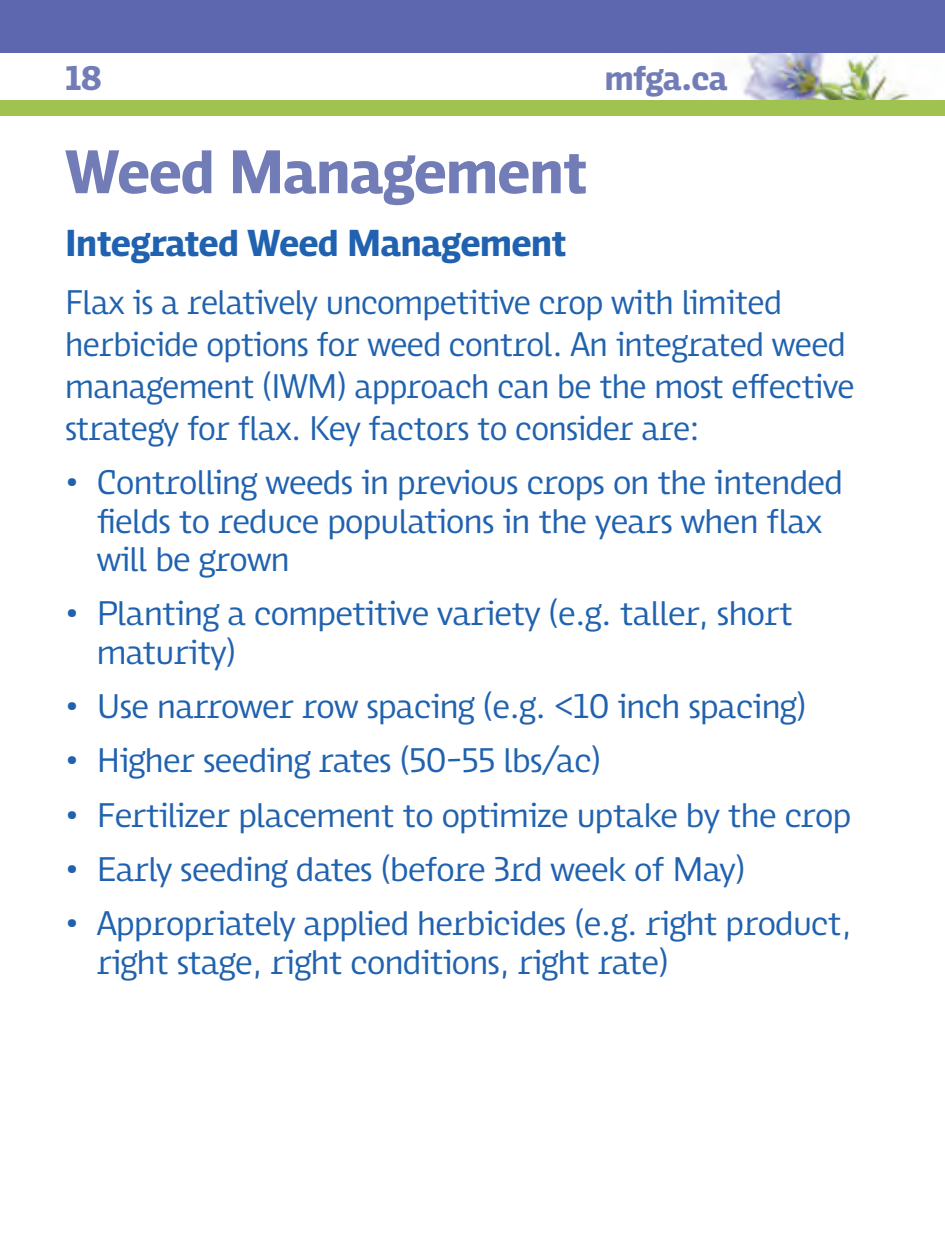
<style>
.page{position:relative;width:945px;height:1260px;background:#fff}
.page>*{position:absolute;margin:0;border:0;box-sizing:border-box;transform-origin:0 0}
.Top_page_header{font:700 63px "Swagg";letter-spacing:-.025em;color:#727db7}
.heading_1{font:700 38.5px "Swagg";letter-spacing:-.025em;color:#2062af}
.list_1{font:35px/38.5px "Swagg";letter-spacing:-.02em;color:#2062af}
.Basic_body_copy{font:35px/42px "Swagg";letter-spacing:-.02em;color:#2062af}
.t1{font:700 35px "Swagg";letter-spacing:-.025em;color:#727db7}
</style>
<div class="page">
<img style="left:0;top:52px;width:945px;height:48px">
<div style="left:0;top:0;width:945px;height:52px;background:#5d67af"></div>
<div style="left:0;top:100px;width:945px;height:16px;background:#a0c250"></div>
<p class="t1" style="left:65px;top:58px;width:38px">18</p>
<p class="t1" style="left:605px;top:58px;width:125px">mfga.ca</p>
<p class="Top_page_header" style="left:65px;top:137px;width:524px">Weed Management</p>
<p class="heading_1" style="left:65px;top:222px;width:503px">Integrated Weed Management</p>
<p class="Basic_body_copy" style="left:65px;top:281px;width:791px">Flax is a relatively uncompetitive crop with limited herbicide options for weed control. An integrated weed management (IWM) approach can be the most effective strategy for flax. Key factors to consider are:</p>
<p class="list_1" style="left:97px;top:463px;width:748px;text-indent:-32px">• Controlling weeds in previous crops on the intended fields to reduce populations in the years when flax will be grown</p>
<p class="list_1" style="left:97px;top:594px;width:698px;text-indent:-32px">• Planting a competitive variety (e.g. taller, short maturity)</p>
<p class="list_1" style="left:65px;top:687px;width:743px">• Use narrower row spacing (e.g. &lt;10 inch spacing)</p>
<p class="list_1" style="left:65px;top:741px;width:538px">• Higher seeding rates (50-55 lbs/ac)</p>
<p class="list_1" style="left:65px;top:795px;width:788px">• Fertilizer placement to optimize uptake by the crop</p>
<p class="list_1" style="left:65px;top:849px;width:682px">• Early seeding dates (before 3rd week of May)</p>
<p class="list_1" style="left:97px;top:904px;width:757px;text-indent:-32px">• Appropriately applied herbicides (e.g. right product, right stage, right conditions, right rate)</p>
</div>
